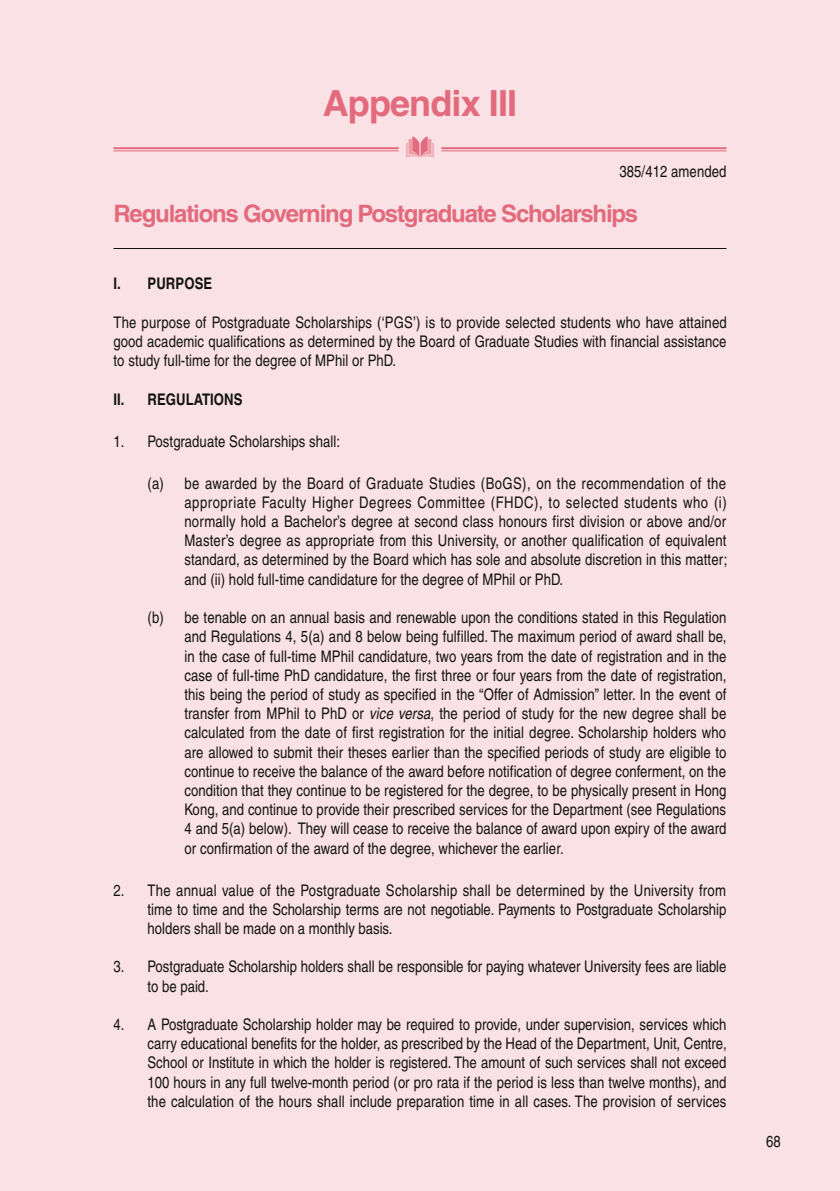
<style>
.page{position:relative;width:840px;height:1191px;background:#fff}
.page>*{position:absolute;margin:0;border:0;box-sizing:border-box;transform-origin:0 0}
.t1{font:700 36px "Helvetica CE";letter-spacing:-.025em;color:#e36a7c}
.t2{font:700 24px "Helvetica CE";letter-spacing:-.05em;color:#e36a7c}
.t3{font:condensed 16px/19.2px "Helvetica CE";letter-spacing:.005em;color:#121212;text-align:justify}
.t4{font:700 condensed 16px "Helvetica CE";letter-spacing:.005em;color:#121212}
.s1{font-style:italic}
</style>
<div class="page">
<div style="left:0;top:0;width:839px;height:1191px;background:#f9e1e5"></div>
<svg style="left:406px;top:136px;width:28px;height:22px"></svg>
<hr style="left:113px;top:147px;width:285px;height:2px;background:#e36a7c">
<hr style="left:113px;top:150px;width:285px;height:1px;background:#e36a7c">
<hr style="left:441px;top:147px;width:285px;height:2px;background:#e36a7c">
<hr style="left:441px;top:150px;width:285px;height:1px;background:#e36a7c">
<hr style="left:113px;top:248px;width:613px;height:1px;background:#121212">
<h1 class="t1" style="left:322px;top:81px;width:196px">Appendix III</h1>
<p class="t3" style="left:619px;top:161px;width:108px">385/412 amended</p>
<h2 class="t2" style="left:113px;top:199px;width:526px">Regulations Governing Postgraduate Scholarships</h2>
<p class="t4" style="left:113px;top:274px;width:100px">I. PURPOSE</p>
<p class="t3" style="left:113px;top:312px;width:614px">The purpose of Postgraduate Scholarships (‘PGS’) is to provide selected students who have attained good academic qualifications as determined by the Board of Graduate Studies with financial assistance to study full-time for the degree of MPhil or PhD.</p>
<p class="t4" style="left:113px;top:389px;width:130px">II. REGULATIONS</p>
<p class="t3" style="left:113px;top:431px;width:228px">1. Postgraduate Scholarships shall:</p>
<p class="t3" style="left:184px;top:473px;width:544px;text-indent:-37px">(a) be awarded by the Board of Graduate Studies (BoGS), on the recommendation of the appropriate Faculty Higher Degrees Committee (FHDC), to selected students who (i) normally hold a Bachelor’s degree at second class honours first division or above and/or Master’s degree as appropriate from this University, or another qualification of equivalent standard, as determined by the Board which has sole and absolute discretion in this matter; and (ii) hold full-time candidature for the degree of MPhil or PhD.</p>
<p class="t3" style="left:184px;top:608px;width:543px;text-indent:-37px">(b) be tenable on an annual basis and renewable upon the conditions stated in this Regulation and Regulations 4, 5(a) and 8 below being fulfilled. The maximum period of award shall be, in the case of full-time MPhil candidature, two years from the date of registration and in the case of full-time PhD candidature, the first three or four years from the date of registration, this being the period of study as specified in the “Offer of Admission” letter. In the event of transfer from MPhil to PhD or <span class="s1">vice versa</span>, the period of study for the new degree shall be calculated from the date of first registration for the initial degree. Scholarship holders who are allowed to submit their theses earlier than the specified periods of study are eligible to continue to receive the balance of the award before notification of degree conferment, on the condition that they continue to be registered for the degree, to be physically present in Hong Kong, and continue to provide their prescribed services for the Department (see Regulations 4 and 5(a) below). They will cease to receive the balance of award upon expiry of the award or confirmation of the award of the degree, whichever the earlier.</p>
<p class="t3" style="left:147px;top:880px;width:580px;text-indent:-34px">2. The annual value of the Postgraduate Scholarship shall be determined by the University from time to time and the Scholarship terms are not negotiable. Payments to Postgraduate Scholarship holders shall be made on a monthly basis.</p>
<p class="t3" style="left:147px;top:957px;width:580px;text-indent:-34px">3. Postgraduate Scholarship holders shall be responsible for paying whatever University fees are liable to be paid.</p>
<p class="t3" style="left:147px;top:1014px;width:580px;text-indent:-34px">4. A Postgraduate Scholarship holder may be required to provide, under supervision, services which carry educational benefits for the holder, as prescribed by the Head of the Department, Unit, Centre, School or Institute in which the holder is registered. The amount of such services shall not exceed 100 hours in any full twelve-month period (or pro rata if the period is less than twelve months), and the calculation of the hours shall include preparation time in all cases. The provision of services</p>
<p class="t3" style="left:765px;top:1131px;width:16px">68</p>
</div>
